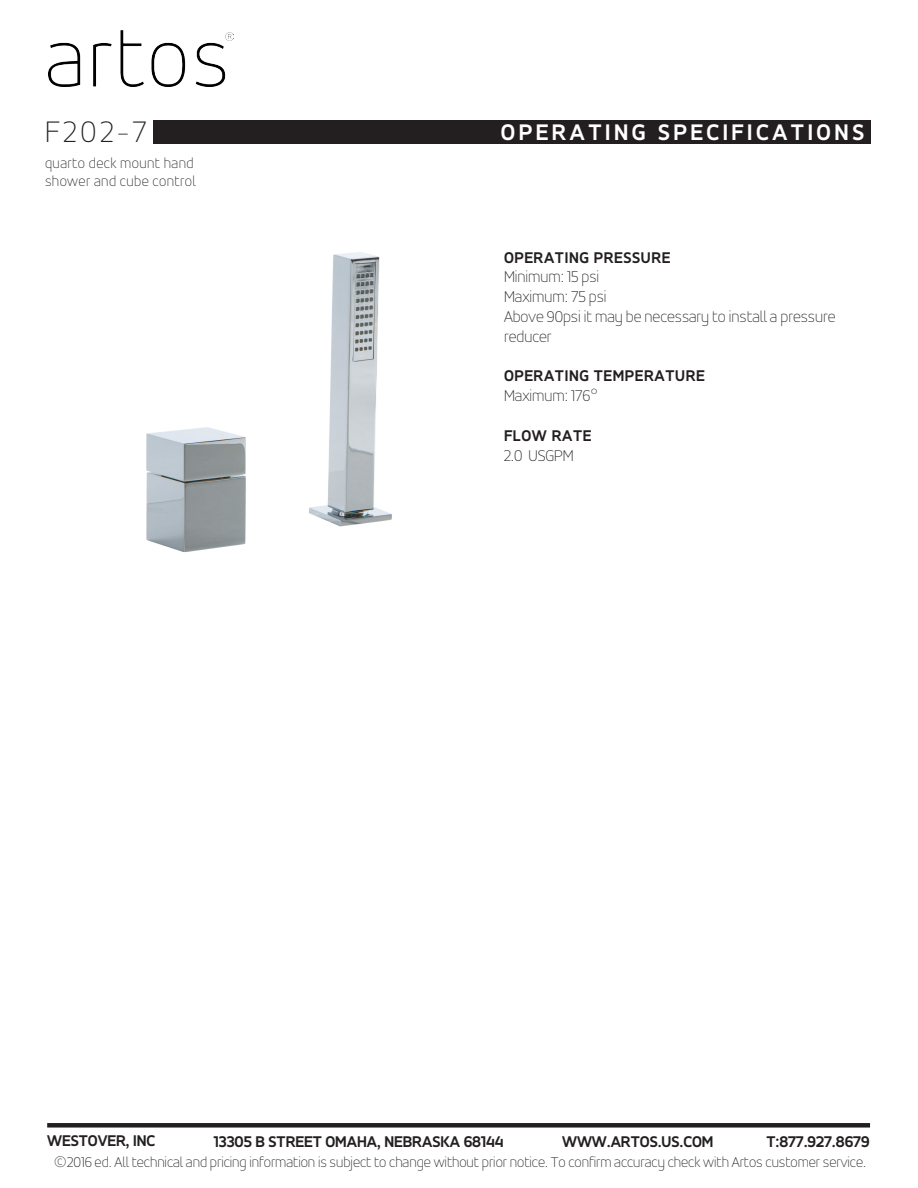
<style>
.page{position:relative;width:918px;height:1188px;background:#fff}
.page>*{position:absolute;margin:0;border:0;box-sizing:border-box;transform-origin:0 0}
.t1{font:100 31.5px "Accord Alternate";color:#231f20}
.t2{font:700 24px "Accord Alternate";letter-spacing:.15em;color:#fff}
.t3{font:100 16.5px/19.8px "Accord Alternate";color:#231f20}
.t4{font:700 16.5px "Accord Alternate";color:#231f20}
.t5{font:700 16.5px "Accord Alternate";letter-spacing:.04em;color:#231f20}
.t6{font:100 15px "Accord Alternate";color:#231f20}
.t7{font:100 15px/18px "Accord Alternate";letter-spacing:.03em;color:#231f20}
</style>
<div class="page">
<div style="left:47px;top:1123px;width:823px;height:5px;background:#231f20"></div>
<img style="left:49px;top:30px;width:185px;height:57px">
<div style="left:153px;top:120px;width:717px;height:24px;background:#231f20"></div>
<img style="left:146px;top:252px;width:246px;height:300px">
<p class="t1" style="left:45px;top:114px;width:103px">F202-7</p>
<p class="t2" style="left:501px;top:118px;width:365px">OPERATING SPECIFICATIONS</p>
<p class="t7" style="left:45px;top:154px;width:152px">quarto deck mount hand shower and cube control</p>
<p class="t5" style="left:504px;top:248px;width:168px">OPERATING PRESSURE</p>
<p class="t3" style="left:504px;top:267px;width:97px">Minimum: 15 psi</p>
<p class="t3" style="left:504px;top:287px;width:104px">Maximum: 75 psi</p>
<p class="t3" style="left:504px;top:307px;width:333px">Above 90psi it may be necessary to install a pressure reducer</p>
<p class="t5" style="left:504px;top:366px;width:202px">OPERATING TEMPERATURE</p>
<p class="t3" style="left:504px;top:386px;width:95px">Maximum: 176°</p>
<p class="t5" style="left:504px;top:426px;width:89px">FLOW RATE</p>
<p class="t3" style="left:504px;top:445px;width:71px">2.0 USGPM</p>
<p class="t4" style="left:47px;top:1131px;width:110px">WESTOVER, INC</p>
<p class="t4" style="left:214px;top:1132px;width:291px">13305 B STREET OMAHA, NEBRASKA 68144</p>
<p class="t4" style="left:562px;top:1132px;width:153px">WWW.ARTOS.US.COM</p>
<p class="t4" style="left:766px;top:1132px;width:105px">T:877.927.8679</p>
<p class="t6" style="left:53px;top:1153px;width:814px">©2016 ed. All technical and pricing information is subject to change without prior notice. To confirm accuracy check with Artos customer service.</p>
</div>
